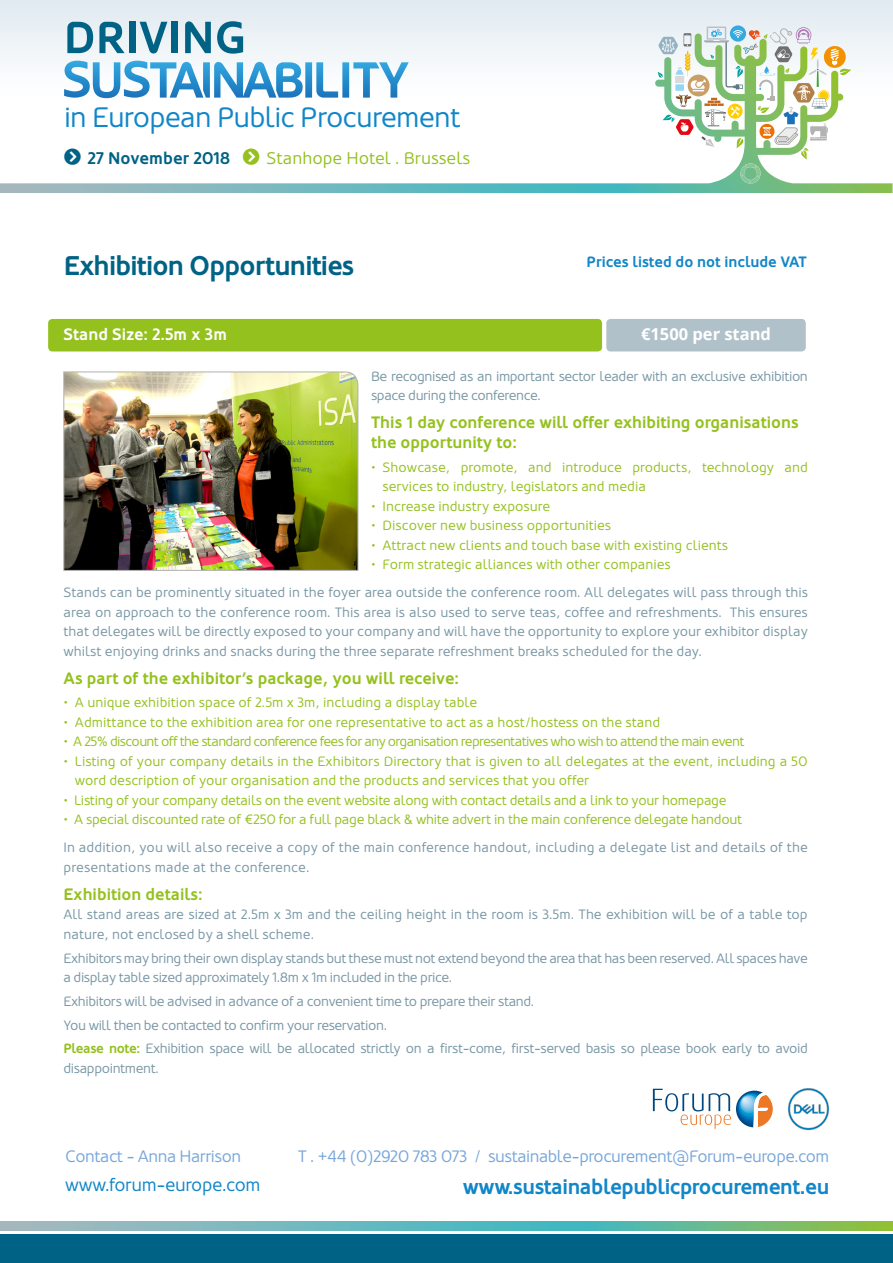
<style>
.page{position:relative;width:893px;height:1263px;background:#fff}
.page>*{position:absolute;margin:0;border:0;box-sizing:border-box;transform-origin:0 0}
.t1{font:28.05px "Oblik";letter-spacing:-.03em;color:#1186c8}
.t2{font:700 27px "Oblik";letter-spacing:-.03em;color:#006285}
.t3{font:700 21px "Oblik";letter-spacing:-.02em;color:#1186c8}
.t4{font:18px "Oblik";letter-spacing:-.02em;color:#1186c8}
.t5{font:16.95px "Oblik";color:#95c11f}
.t6{font:700 16.5px/19.5px "Oblik";color:#95c11f}
.t7{font:16.5px "Oblik";letter-spacing:-.03em;color:#78a7da}
.t8{font:700 16.5px "Oblik";color:#fff}
.t9{font:700 16.5px "Open Sans";color:#fff}
.t10{font:700 15px "Oblik";color:#1186c8}
.t11{font:13.5px/19.5px "Oblik";letter-spacing:-.03em;color:#7997a5}
.t12{font:13.5px/19.5px "Oblik";color:#95c11f}
.t13{font:13.5px "Oblik";letter-spacing:-.02em;color:#95c11f}
.t14{font:13.5px/19.5px "Oblik";letter-spacing:.01em;color:#7997a5}
.t15{font:13.5px/19.5px "Oblik";color:#7997a5}
.t16{font:13.5px "Oblik";letter-spacing:-.05em;color:#95c11f}
.s1{color:#006285}
.s2{font-weight:700;color:#006285}
.s3{font-weight:700;color:#95c11f}
</style>
<div class="page">
<div style="left:0;top:0;width:892px;height:150px;background:#e5edf2"></div>
<div style="left:0;top:1234px;width:892px;height:29px;background:#006285"></div>
<svg style="left:730px;top:25px;width:16px;height:17px"></svg>
<svg style="left:0;top:34px;width:892px;height:159px"></svg>
<svg style="left:658px;top:27px;width:193px;height:157px"></svg>
<svg style="left:67px;top:22px;width:26px;height:31px"></svg>
<svg style="left:99px;top:22px;width:26px;height:31px"></svg>
<div style="left:129px;top:22px;width:6px;height:31px;background:#006285"></div>
<svg style="left:140px;top:22px;width:27px;height:31px"></svg>
<div style="left:172px;top:22px;width:6px;height:31px;background:#006285"></div>
<svg style="left:185px;top:21px;width:26px;height:32px"></svg>
<svg style="left:217px;top:21px;width:26px;height:33px"></svg>
<svg style="left:64px;top:61px;width:345px;height:37px;background:#97c8e6"></svg>
<svg style="left:0;top:1222px;width:893px;height:8px;background:#71b9a8"></svg>
<img style="left:788px;top:1088px;width:42px;height:42px">
<svg style="left:653px;top:1089px;width:120px;height:40px"></svg>
<div style="left:606px;top:319px;width:200px;height:32px;background:#b0c1ca;border-radius:4px"></div>
<div style="left:48px;top:319px;width:554px;height:32px;background:#95c11f;border-radius:4px"></div>
<img style="left:63px;top:371px;width:296px;height:200px">
<svg style="left:64px;top:148px;width:17px;height:17px"></svg>
<svg style="left:243px;top:148px;width:17px;height:17px"></svg>
<h1 class="t1" style="left:64px;top:101px;width:398px">in European Public Procurement</h1>
<p class="t5" style="left:64px;top:148px;width:408px"><span class="s1">❖□■●▼</span> <span class="s2">27 November 2018</span> ❖□■●▼ Stanhope Hotel . Brussels</p>
<h2 class="t2" style="left:64px;top:250px;width:292px">Exhibition Opportunities</h2>
<p class="t10" style="left:587px;top:253px;width:222px">Prices listed do not include VAT</p>
<p class="t8" style="left:63px;top:325px;width:165px">Stand Size: 2.5m x 3m</p>
<p class="t9" style="left:641px;top:323px;width:131px">€1500 per stand</p>
<p class="t11" style="left:371px;top:366px;width:438px">Be recognised as an important sector leader with an exclusive exhibition space during the conference.</p>
<p class="t6" style="left:371px;top:413px;width:429px">This 1 day conference will offer exhibiting organisations the opportunity to:</p>
<p class="t12" style="left:383px;top:457px;width:427px;text-indent:-11px">• Showcase, promote, and introduce products, technology and services to industry, legislators and media</p>
<p class="t12" style="left:371px;top:496px;width:181px">• Increase industry exposure</p>
<p class="t12" style="left:371px;top:516px;width:242px">• Discover new business opportunities</p>
<p class="t12" style="left:371px;top:535px;width:359px">• Attract new clients and touch base with existing clients</p>
<p class="t12" style="left:371px;top:555px;width:301px">• Form strategic alliances with other companies</p>
<p class="t11" style="left:63px;top:583px;width:746px;text-align:justify">Stands can be prominently situated in the foyer area outside the conference room. All delegates will pass through this area on approach to the conference room. This area is also used to serve teas, coffee and refreshments. This ensures that delegates will be directly exposed to your company and will have the opportunity to explore your exhibitor display whilst enjoying drinks and snacks during the three separate refreshment breaks scheduled for the day.</p>
<p class="t6" style="left:63px;top:668px;width:397px">As part of the exhibitor’s package, you will receive:</p>
<p class="t12" style="left:63px;top:693px;width:415px">• A unique exhibition space of 2.5m x 3m, including a display table</p>
<p class="t12" style="left:63px;top:712px;width:598px">• Admittance to the exhibition area for one representative to act as a host/hostess on the stand</p>
<p class="t16" style="left:63px;top:734px;width:683px">• A 25% discount off the standard conference fees for any organisation representatives who wish to attend the main event</p>
<p class="t12" style="left:75px;top:751px;width:734px;text-indent:-11px">• Listing of your company details in the Exhibitors Directory that is given to all delegates at the event, including a 50 word description of your organisation and the products and services that you offer</p>
<p class="t13" style="left:63px;top:792px;width:665px">• Listing of your company details on the event website along with contact details and a link to your homepage</p>
<p class="t13" style="left:63px;top:812px;width:680px">• A special discounted rate of €250 for a full page black &amp; white advert in the main conference delegate handout</p>
<p class="t14" style="left:63px;top:838px;width:746px">In addition, you will also receive a copy of the main conference handout, including a delegate list and details of the presentations made at the conference.</p>
<p class="t6" style="left:63px;top:884px;width:141px">Exhibition details:</p>
<p class="t15" style="left:63px;top:905px;width:746px">All stand areas are sized at 2.5m x 3m and the ceiling height in the room is 3.5m. The exhibition will be of a table top nature, not enclosed by a shell scheme.</p>
<p class="t11" style="left:63px;top:948px;width:746px">Exhibitors may bring their own display stands but these must not extend beyond the area that has been reserved. All spaces have a display table sized approximately 1.8m x 1m included in the price.</p>
<p class="t11" style="left:63px;top:989px;width:746px;line-height:23.7px">Exhibitors will be advised in advance of a convenient time to prepare their stand.<br>You will then be contacted to confirm your reservation.<br><span class="s3">Please note:</span> Exhibition space will be allocated strictly on a first-come, first-served basis so please book early to avoid</p>
<p class="t11" style="left:63px;top:1058px;width:97px">disappointment.</p>
<p class="t7" style="left:65px;top:1147px;width:178px">Contact - Anna Harrison</p>
<p class="t7" style="left:298px;top:1147px;width:533px">T . +44 (0)2920 783 073 / sustainable-procurement@Forum-europe.com</p>
<h3 class="t4" style="left:65px;top:1175px;width:197px">www.forum-europe.com</h3>
<h3 class="t3" style="left:463px;top:1174px;width:368px">www.sustainablepublicprocurement.eu</h3>
</div>
